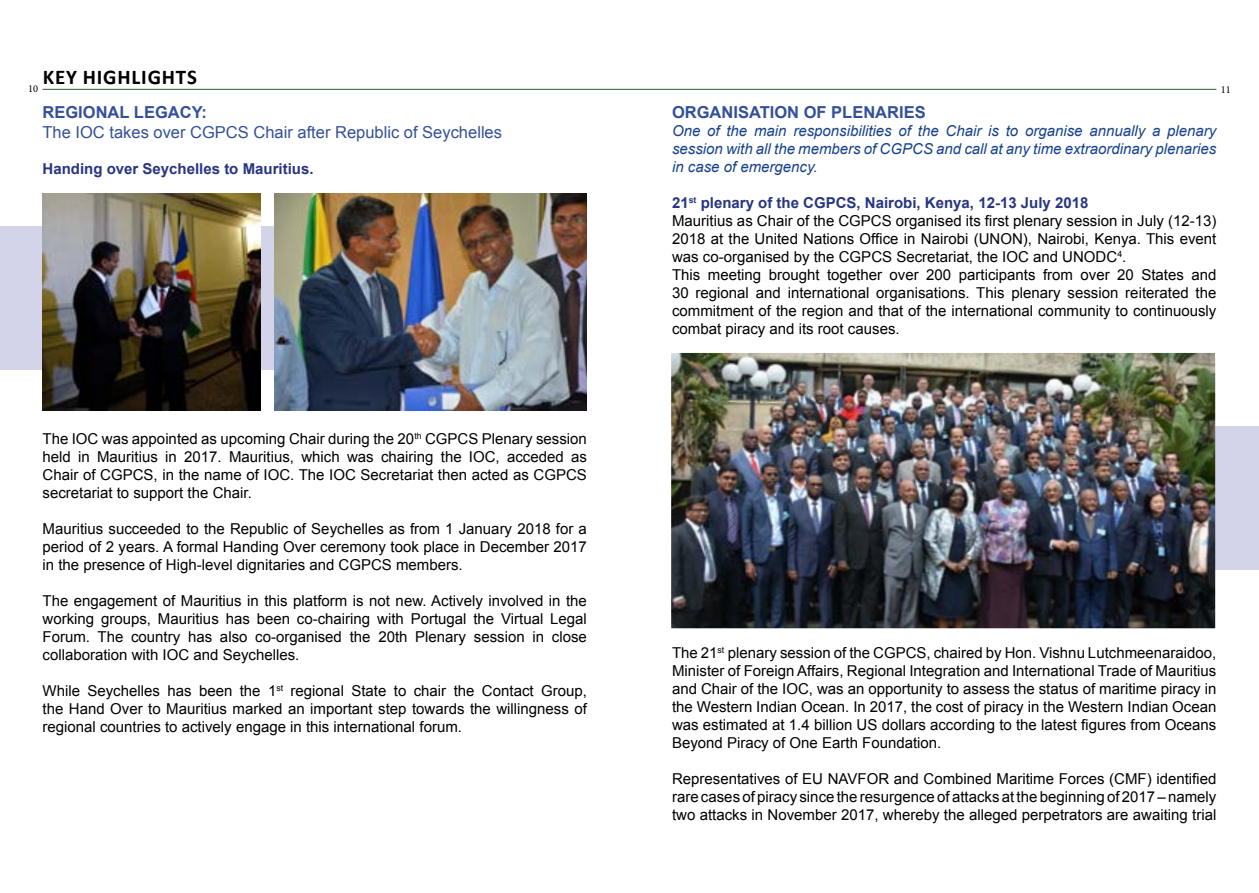
<style>
.page{position:relative;width:1259px;height:893px;background:#fff}
.page>*{position:absolute;margin:0;border:0;box-sizing:border-box;transform-origin:0 0}
.t1{font:700 21px "Calibri";letter-spacing:.04em;color:#000}
.t2{font:16.5px "Arial";color:#335099}
.t3{font:700 16.5px "Arial";color:#335099}
.t4{font:15px/18px "Arial";color:#000;text-align:justify}
.t5{font:italic 15px/18px "Arial";color:#17428f;text-align:justify}
.t6{font:700 15px "Arial";color:#283583}
.t7{font:10.5px "Minion Pro";color:#000}
.s1{font-weight:700;color:#283583}
</style>
<div class="page">
<div style="left:0;top:226px;width:459px;height:144px;background:#d3d4ea"></div>
<img style="left:43px;top:194px;width:217px;height:216px">
<img style="left:275px;top:194px;width:312px;height:216px">
<div style="left:874px;top:426px;width:385px;height:144px;background:#d3d4ea"></div>
<hr style="left:43px;top:89px;width:1173px;height:1px;background:#225f2f">
<img style="left:671px;top:353px;width:544px;height:275px">
<h1 class="t1" style="left:28px;top:62px;width:170px"><sub>10</sub> KEY HIGHLIGHTS</h1>
<p class="t3" style="left:43px;top:102px;width:166px">REGIONAL LEGACY:</p>
<p class="t2" style="left:43px;top:122px;width:461px">The IOC takes over CGPCS Chair after Republic of Seychelles</p>
<p class="t6" style="left:43px;top:159px;width:272px">Handing over Seychelles to Mauritius.</p>
<p class="t4" style="left:43px;top:430px;width:546px">The IOC was appointed as upcoming Chair during the 20<sup>th</sup> CGPCS Plenary session held in Mauritius in 2017. Mauritius, which was chairing the IOC, acceded as Chair of CGPCS, in the name of IOC. The IOC Secretariat then acted as CGPCS secretariat to support the Chair.</p>
<p class="t4" style="left:43px;top:520px;width:546px">Mauritius succeeded to the Republic of Seychelles as from 1 January 2018 for a period of 2 years. A formal Handing Over ceremony took place in December 2017 in the presence of High-level dignitaries and CGPCS members.</p>
<p class="t4" style="left:43px;top:592px;width:546px">The engagement of Mauritius in this platform is not new. Actively involved in the working groups, Mauritius has been co-chairing with Portugal the Virtual Legal Forum. The country has also co-organised the 20th Plenary session in close collaboration with IOC and Seychelles.</p>
<p class="t4" style="left:43px;top:682px;width:546px">While Seychelles has been the 1<sup>st</sup> regional State to chair the Contact Group, the Hand Over to Mauritius marked an important step towards the willingness of regional countries to actively engage in this international forum.</p>
<p class="t7" style="left:1220px;top:82px;width:12px">11</p>
<p class="t3" style="left:672px;top:102px;width:255px">ORGANISATION OF PLENARIES</p>
<p class="t5" style="left:672px;top:122px;width:546px">One of the main responsibilities of the Chair is to organise annually a plenary session with all the members of CGPCS and call at any time extraordinary plenaries in case of emergency.</p>
<p class="t4" style="left:672px;top:194px;width:546px;text-align:left"><span class="s1">21</span><sup>st</sup> <span class="s1">plenary of the CGPCS, Nairobi, Kenya, 12-13 July 2018<br></span>Mauritius as Chair of the CGPCS organised its first plenary session in July (12-13)<br>2018 at the United Nations Office in Nairobi (UNON), Nairobi, Kenya. This event was co-organised by the CGPCS Secretariat, the IOC and UNODC<sup>4</sup>.<br>This meeting brought together over 200 participants from over 20 States and 30 regional and international organisations. This plenary session reiterated the commitment of the region and that of the international community to continuously combat piracy and its root causes.</p>
<p class="t4" style="left:672px;top:644px;width:546px">The 21<sup>st</sup> plenary session of the CGPCS, chaired by Hon. Vishnu Lutchmeenaraidoo, Minister of Foreign Affairs, Regional Integration and International Trade of Mauritius and Chair of the IOC, was an opportunity to assess the status of maritime piracy in the Western Indian Ocean. In 2017, the cost of piracy in the Western Indian Ocean was estimated at 1.4 billion US dollars according to the latest figures from Oceans Beyond Piracy of One Earth Foundation.</p>
<p class="t4" style="left:672px;top:770px;width:546px">Representatives of EU NAVFOR and Combined Maritime Forces (CMF) identified rare cases of piracy since the resurgence of attacks at the beginning of 2017 – namely two attacks in November 2017, whereby the alleged perpetrators are awaiting trial</p>
</div>
